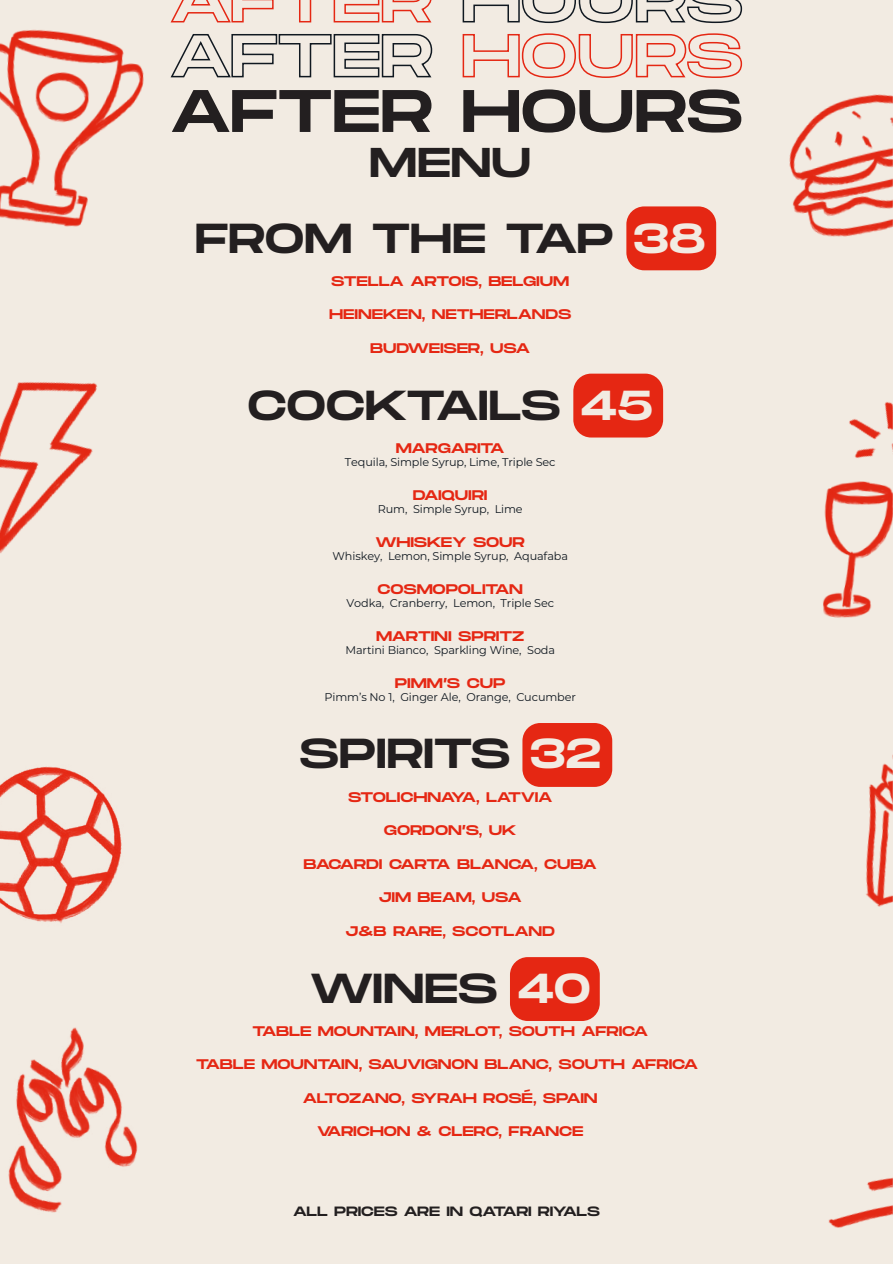
<style>
.page{position:relative;width:893px;height:1264px;background:#fff}
.page>*{position:absolute;margin:0;border:0;box-sizing:border-box;transform-origin:0 0}
.t1{font:59.85px "Monument Extended";letter-spacing:-.015em;color:#231f20}
.t2{font:41.85px "Monument Extended";letter-spacing:-.015em;color:#231f20}
.t3{font:41.55px "Monument Extended";color:#231f20}
.t4{font:13.95px "Monument Extended";letter-spacing:-.015em;color:#e52713}
.t5{font:13.95px "Monument Extended";letter-spacing:-.035em;color:#e52713}
.t6{font:13.5px "Monument Extended";letter-spacing:-.025em;color:#231f20}
.t7{font:11.25px "Montserrat";letter-spacing:-.01em;color:#101820}
.s1{color:#f2ebe2}
</style>
<div class="page">
<div style="left:0;top:0;width:893px;height:1263px;background:#f2ebe2"></div>
<img style="left:866px;top:755px;width:27px;height:152px">
<img style="left:823px;top:481px;width:70px;height:137px">
<img style="left:789px;top:94px;width:104px;height:143px">
<img style="left:0;top:29px;width:144px;height:198px">
<img style="left:849px;top:402px;width:44px;height:56px">
<img style="left:0;top:766px;width:122px;height:157px">
<img style="left:8px;top:1027px;width:130px;height:186px">
<img style="left:828px;top:1177px;width:65px;height:51px">
<div style="left:626px;top:206px;width:90px;height:64px;background:#e52713;border-radius:18px"></div>
<div style="left:573px;top:373px;width:90px;height:64px;background:#e52713;border-radius:18px"></div>
<div style="left:522px;top:723px;width:90px;height:63px;background:#e52713;border-radius:18px"></div>
<div style="left:510px;top:957px;width:90px;height:63px;background:#e52713;border-radius:18px"></div>
<img style="left:0;top:382px;width:98px;height:172px">
<svg style="left:170px;top:34px;width:263px;height:44px"></svg>
<svg style="left:462px;top:33px;width:281px;height:45px"></svg>
<svg style="left:170px;top:0;width:262px;height:23px"></svg>
<svg style="left:462px;top:0;width:281px;height:24px"></svg>
<h1 class="t1" style="left:170px;top:67px;width:575px">AFTER HOURS</h1>
<h3 class="t3" style="left:369px;top:132px;width:164px">MENU</h3>
<h2 class="t2" style="left:195px;top:207px;width:512px">FROM THE TAP <span class="s1">38</span></h2>
<p class="t4" style="left:331px;top:270px;width:239px">STELLA ARTOIS, BELGIUM</p>
<p class="t4" style="left:329px;top:304px;width:244px">HEINEKEN, NETHERLANDS</p>
<p class="t4" style="left:370px;top:337px;width:162px">BUDWEISER, USA</p>
<h2 class="t2" style="left:248px;top:374px;width:407px">COCKTAILS <span class="s1">45</span></h2>
<p class="t4" style="left:396px;top:437px;width:110px">MARGARITA</p>
<p class="t7" style="left:345px;top:454px;width:212px">Tequila, Simple Syrup, Lime, Triple Sec</p>
<p class="t4" style="left:413px;top:484px;width:76px">DAIQUIRI</p>
<p class="t7" style="left:378px;top:501px;width:146px">Rum, Simple Syrup, Lime</p>
<p class="t4" style="left:375px;top:531px;width:151px">WHISKEY SOUR</p>
<p class="t7" style="left:333px;top:548px;width:237px">Whiskey, Lemon, Simple Syrup, Aquafaba</p>
<p class="t4" style="left:378px;top:578px;width:147px">COSMOPOLITAN</p>
<p class="t7" style="left:346px;top:595px;width:209px">Vodka, Cranberry, Lemon, Triple Sec</p>
<p class="t4" style="left:376px;top:625px;width:149px">MARTINI SPRITZ</p>
<p class="t7" style="left:345px;top:642px;width:211px">Martini Bianco, Sparkling Wine, Soda</p>
<p class="t4" style="left:395px;top:672px;width:112px">PIMM’S CUP</p>
<p class="t7" style="left:325px;top:689px;width:253px">Pimm’s No 1, Ginger Ale, Orange, Cucumber</p>
<h2 class="t2" style="left:299px;top:722px;width:304px">SPIRITS <span class="s1">32</span></h2>
<p class="t5" style="left:348px;top:786px;width:206px">STOLICHNAYA, LATVIA</p>
<p class="t4" style="left:384px;top:820px;width:134px">GORDON’S, UK</p>
<p class="t5" style="left:304px;top:853px;width:295px">BACARDI CARTA BLANCA, CUBA</p>
<p class="t4" style="left:379px;top:887px;width:145px">JIM BEAM, USA</p>
<p class="t4" style="left:346px;top:920px;width:211px">J&amp;B RARE, SCOTLAND</p>
<h2 class="t2" style="left:310px;top:957px;width:283px">WINES <span class="s1">40</span></h2>
<p class="t4" style="left:252px;top:1020px;width:397px">TABLE MOUNTAIN, MERLOT, SOUTH AFRICA</p>
<p class="t4" style="left:196px;top:1053px;width:503px">TABLE MOUNTAIN, SAUVIGNON BLANC, SOUTH AFRICA</p>
<p class="t5" style="left:303px;top:1087px;width:296px">ALTOZANO, SYRAH ROSÉ, SPAIN</p>
<p class="t4" style="left:317px;top:1120px;width:268px">VARICHON &amp; CLERC, FRANCE</p>
<p class="t6" style="left:293px;top:1201px;width:308px">ALL PRICES ARE IN QATARI RIYALS</p>
</div>
